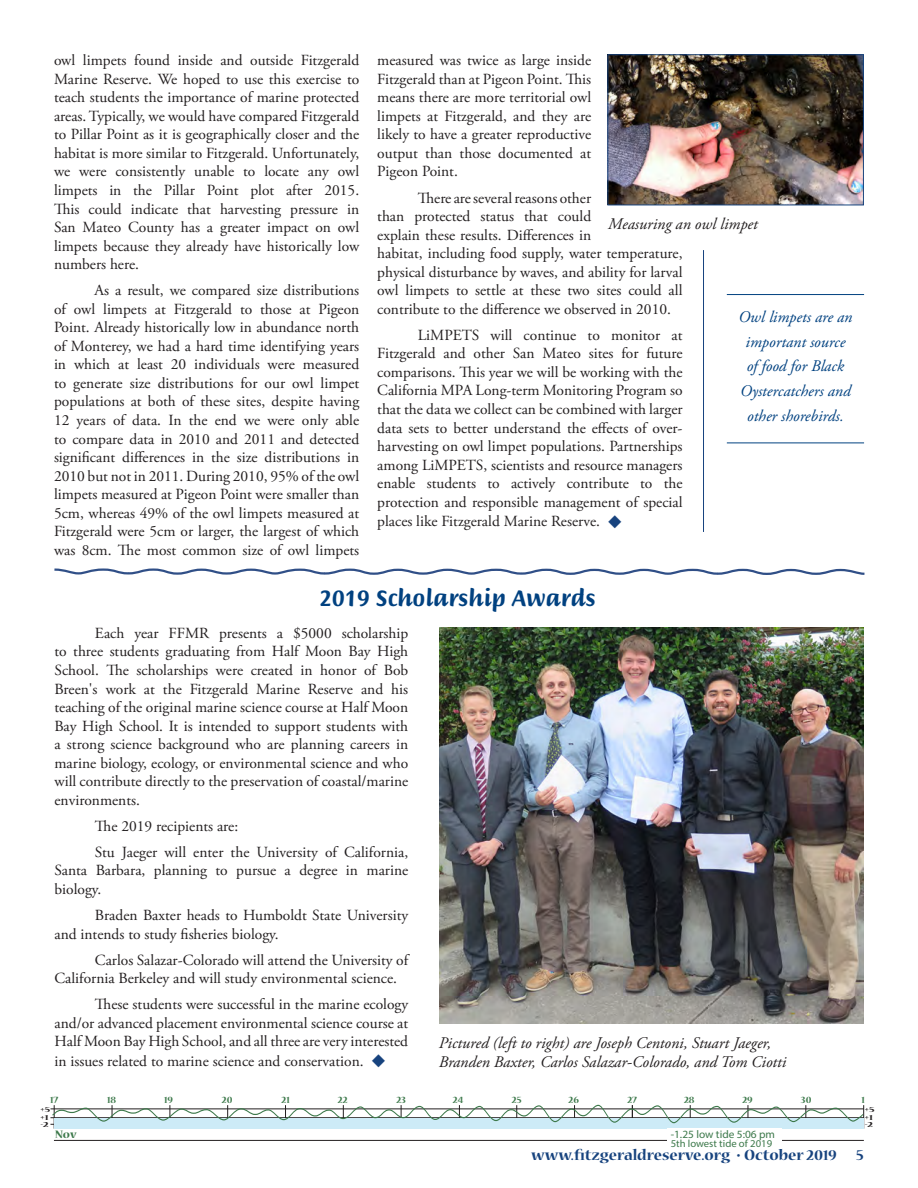
<style>
.page{position:relative;width:918px;height:1188px;background:#fff}
.page>*{position:absolute;margin:0;border:0;box-sizing:border-box;transform-origin:0 0}
.A1_STORY_HEADER_-_Br{font:24px "Briem Script MM 553";color:#014180;scale:.95 1}
.t1{font:700 16.5px "Nueva Std";color:#17437e}
.A4_CAPTION{font:italic 16.2px/19.5px "Adobe Garamond Pro";color:#231f20}
.A5_PULL_QUOTE{font:italic 16.2px/24.8px "Adobe Garamond Pro";color:#014180;text-align:center}
.A3_BODY_TEXT_10_3{font:15.45px/18.6px "Adobe Garamond Pro";color:#231f20;text-align:justify}
.C-Tides_months{font:700 12.15px "Nueva Std";color:#3d794b;scale:1.05 1}
.C-tides-lowest-pg-bo{font:11.1px "Myriad Pro";color:#3d794b}
.C-Tides_dates{font:700 10.5px "Nueva Std";color:#3d794b}
.C-tides-lowest-pg-bo-2{font:10.5px "Myriad Pro";color:#3d794b}
.t2{font:700 8.4px "Nueva Std";color:#231f20;scale:1.43 1}
.s1{color:#17437e}
</style>
<div class="page">
<hr style="left:54px;top:1140px;width:810px;height:1px;background:#231f20">
<hr style="left:50px;top:1109px;width:814px;height:1px;background:#231f20">
<hr style="left:50px;top:1117px;width:814px;height:1px;background:#231f20">
<hr style="left:50px;top:1124px;width:814px;height:1px;background:#231f20">
<img style="left:610px;top:56px;width:252px;height:147px">
<div style="left:608px;top:54px;width:256px;height:151px;border:1px solid #17437e"></div>
<hr style="left:703px;top:250px;width:1px;height:282px;background:#17437e">
<img style="left:439px;top:627px;width:425px;height:396px">
<svg style="left:54px;top:568px;width:811px;height:7px"></svg>
<hr style="left:727px;top:294px;width:137px;height:1px;background:#014180">
<hr style="left:727px;top:443px;width:137px;height:1px;background:#014180">
<div style="left:667px;top:1129px;width:115px;height:20px;background:#fff"></div>
<svg style="left:52px;top:1104px;width:812px;height:25px"></svg>
<p class="A3_BODY_TEXT_10_3" style="left:54px;top:52px;width:307px">owl limpets found inside and outside Fitzgerald Marine Reserve. We hoped to use this exercise to teach students the importance of marine protected areas. Typically, we would have compared Fitzgerald to Pillar Point as it is geographically closer and the habitat is more similar to Fitzgerald. Unfortunately, we were consistently unable to locate any owl limpets in the Pillar Point plot after 2015.<br>This could indicate that harvesting pressure in San Mateo County has a greater impact on owl limpets because they already have historically low numbers here.</p>
<p class="A3_BODY_TEXT_10_3" style="left:54px;top:282px;width:307px;text-indent:40px">As a result, we compared size distributions of owl limpets at Fitzgerald to those at Pigeon Point. Already historically low in abundance north of Monterey, we had a hard time identifying years in which at least 20 individuals were measured to generate size distributions for our owl limpet populations at both of these sites, despite having 12 years of data. In the end we were only able to compare data in 2010 and 2011 and detected significant differences in the size distributions in 2010 but not in 2011. During 2010, 95% of the owl limpets measured at Pigeon Point were smaller than 5cm, whereas 49% of the owl limpets measured at Fitzgerald were 5cm or larger, the largest of which was 8cm. The most common size of owl limpets</p>
<p class="A3_BODY_TEXT_10_3" style="left:377px;top:52px;width:215px">measured was twice as large inside Fitzgerald than at Pigeon Point. This means there are more territorial owl limpets at Fitzgerald, and they are likely to have a greater reproductive output than those documented at Pigeon Point.</p>
<p class="A3_BODY_TEXT_10_3" style="left:377px;top:189px;width:307px;text-align:left;text-indent:40px">There are several reasons other<br>than protected status that could<br>explain these results. Differences in<br>habitat, including food supply, water temperature, physical disturbance by waves, and ability for larval owl limpets to settle at these two sites could all contribute to the difference we observed in 2010.</p>
<p class="A3_BODY_TEXT_10_3" style="left:377px;top:326px;width:307px;text-indent:40px">LiMPETS will continue to monitor at Fitzgerald and other San Mateo sites for future comparisons. This year we will be working with the California MPA Long-term Monitoring Program so that the data we collect can be combined with larger data sets to better understand the effects of over&shy;harvesting on owl limpet populations. Partnerships among LiMPETS, scientists and resource managers enable students to actively contribute to the protection and responsible management of special places like Fitzgerald Marine Reserve. <span class="s1">◆</span></p>
<p class="A4_CAPTION" style="left:608px;top:215px;width:151px">Measuring an owl limpet</p>
<p class="A5_PULL_QUOTE" style="left:739px;top:305px;width:115px">Owl limpets are an important source of food for Black<br>Oystercatchers and other shorebirds.</p>
<p class="A1_STORY_HEADER_-_Br" style="left:320px;top:585px;width:292px">2019 Scholarship Awards</p>
<p class="A3_BODY_TEXT_10_3" style="left:55px;top:624px;width:355px;text-indent:40px">Each year FFMR presents a $5000 scholarship to three students graduating from Half Moon Bay High School. The scholarships were created in honor of Bob Breen's work at the Fitzgerald Marine Reserve and his teaching of the original marine science course at Half Moon Bay High School. It is intended to support students with a strong science background who are planning careers in marine biology, ecology, or environmental science and who will contribute directly to the preservation of coastal/marine environments.</p>
<p class="A3_BODY_TEXT_10_3" style="left:95px;top:817px;width:145px">The 2019 recipients are:</p>
<p class="A3_BODY_TEXT_10_3" style="left:55px;top:843px;width:355px;text-indent:40px">Stu Jaeger will enter the University of California, Santa Barbara, planning to pursue a degree in marine biology.</p>
<p class="A3_BODY_TEXT_10_3" style="left:55px;top:906px;width:355px;text-indent:40px">Braden Baxter heads to Humboldt State University and intends to study fisheries biology.</p>
<p class="A3_BODY_TEXT_10_3" style="left:55px;top:951px;width:355px;text-indent:40px">Carlos Salazar-Colorado will attend the University of<br>California Berkeley and will study environmental science.</p>
<p class="A3_BODY_TEXT_10_3" style="left:55px;top:996px;width:355px;text-indent:40px">These students were successful in the marine ecology and/or advanced placement environmental science course at Half Moon Bay High School, and all three are very interested in issues related to marine science and conservation. <span class="s1">◆</span></p>
<p class="A4_CAPTION" style="left:439px;top:1033px;width:349px">Pictured (left to right) are Joseph Centoni, Stuart Jaeger,<br>Branden Baxter, Carlos Salazar-Colorado, and Tom Ciotti</p>
<p class="C-Tides_dates" style="left:50px;top:1095px;width:10px">17</p>
<p class="C-Tides_dates" style="left:107px;top:1095px;width:11px">18</p>
<p class="C-Tides_dates" style="left:164px;top:1095px;width:10px">19</p>
<p class="C-Tides_dates" style="left:222px;top:1095px;width:12px">20</p>
<p class="C-Tides_dates" style="left:282px;top:1095px;width:10px">21</p>
<p class="C-Tides_dates" style="left:338px;top:1095px;width:11px">22</p>
<p class="C-Tides_dates" style="left:396px;top:1095px;width:11px">23</p>
<p class="C-Tides_dates" style="left:453px;top:1095px;width:12px">24</p>
<p class="C-Tides_dates" style="left:512px;top:1095px;width:11px">25</p>
<p class="C-Tides_dates" style="left:569px;top:1095px;width:12px">26</p>
<p class="C-Tides_dates" style="left:627px;top:1095px;width:11px">27</p>
<p class="C-Tides_dates" style="left:684px;top:1095px;width:12px">28</p>
<p class="C-Tides_dates" style="left:743px;top:1095px;width:12px">29</p>
<p class="C-Tides_dates" style="left:801px;top:1095px;width:12px">30</p>
<p class="C-Tides_dates" style="left:862px;top:1095px;width:5px">1</p>
<p class="t2" style="left:41px;top:1105px;width:9px">+5</p>
<p class="t2" style="left:865px;top:1105px;width:9px">+5</p>
<p class="t2" style="left:41px;top:1121px;width:7px">-2</p>
<p class="t2" style="left:865px;top:1121px;width:7px">-2</p>
<p class="t2" style="left:41px;top:1113px;width:7px">+1</p>
<p class="t2" style="left:865px;top:1113px;width:7px">+1</p>
<p class="C-Tides_months" style="left:55px;top:1128px;width:22px">Nov</p>
<p class="C-tides-lowest-pg-bo" style="left:671px;top:1128px;width:106px">-1.25 low tide 5:06 pm</p>
<p class="C-tides-lowest-pg-bo-2" style="left:671px;top:1137px;width:103px">5th lowest tide of 2019</p>
<p class="t1" style="left:531px;top:1148px;width:334px">www.fitzgeraldreserve.org • October 2019 5</p>
</div>
